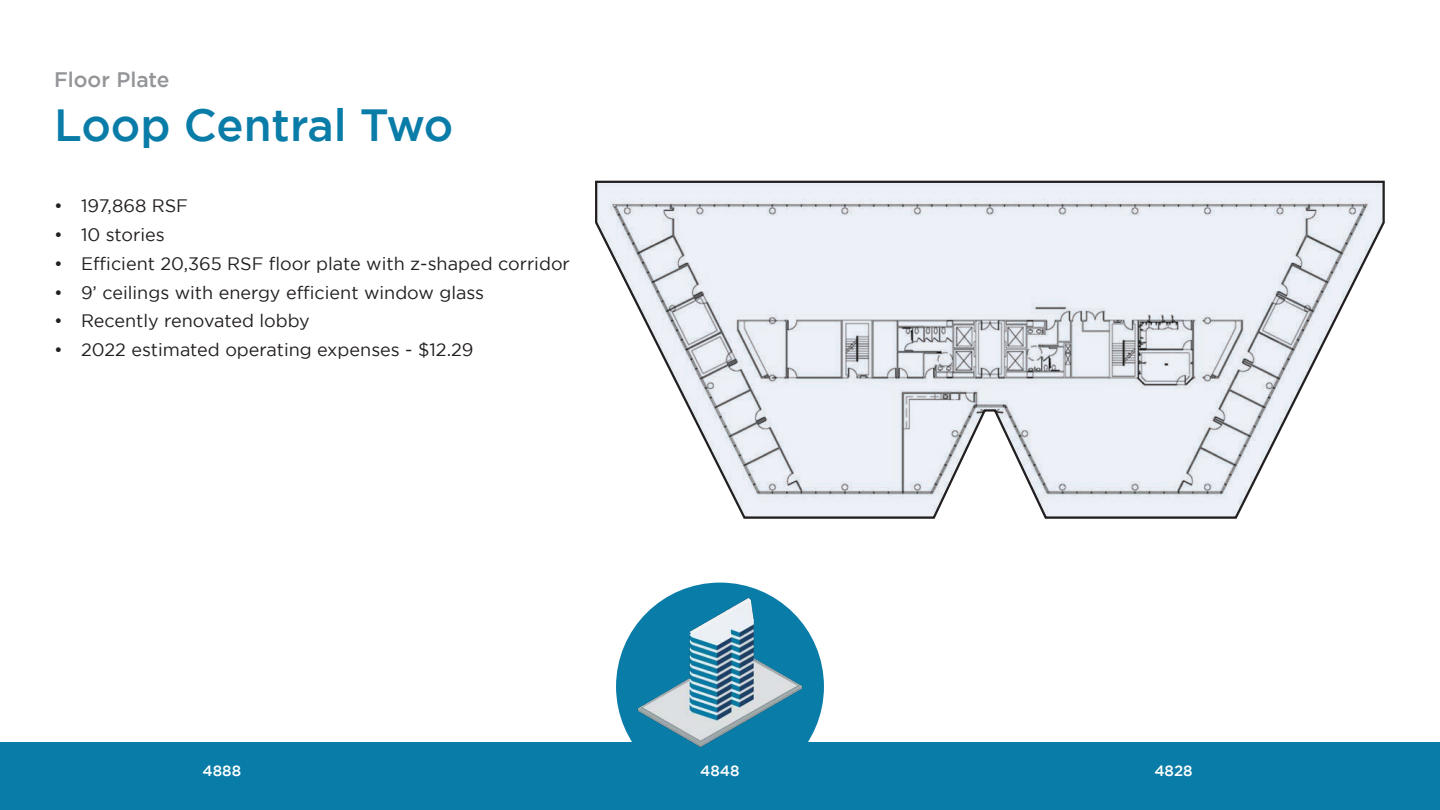
<style>
.page{position:relative;width:1440px;height:810px;background:#fff}
.page>*{position:absolute;margin:0;border:0;box-sizing:border-box;transform-origin:0 0}
._24_28_8_pt_Heading{font:500 45px "Gotham";color:#0a7ca8}
._12_16_pt_Subheading{font:500 21px "Gotham";color:#939598}
.t1{font:18px "Gotham";color:#231f20}
._10_14_pt_Body_Text{font:500 15px "Gotham";color:#fff}
</style>
<div class="page">
<div style="left:0;top:742px;width:1440px;height:68px;background:#0a7ca8"></div>
<div style="left:616px;top:583px;width:208px;height:207px;background:#0a7ca8;border-radius:50%"></div>
<svg style="left:595px;top:180px;width:790px;height:339px"></svg>
<img style="left:635px;top:596px;width:170px;height:152px">
<p class="_12_16_pt_Subheading" style="left:54px;top:68px;width:117px">Floor Plate</p>
<p class="_24_28_8_pt_Heading" style="left:54px;top:99px;width:401px">Loop Central Two</p>
<p class="t1" style="left:54px;top:196px;width:136px">• 197,868 RSF</p>
<p class="t1" style="left:54px;top:225px;width:112px">• 10 stories</p>
<p class="t1" style="left:54px;top:254px;width:517px">• Efficient 20,365 RSF floor plate with z-shaped corridor</p>
<p class="t1" style="left:54px;top:282px;width:432px">• 9’ ceilings with energy efficient window glass</p>
<p class="t1" style="left:54px;top:311px;width:257px">• Recently renovated lobby</p>
<p class="t1" style="left:54px;top:340px;width:421px">• 2022 estimated operating expenses - $12.29</p>
<p class="_10_14_pt_Body_Text" style="left:203px;top:762px;width:40px">4888</p>
<p class="_10_14_pt_Body_Text" style="left:700px;top:762px;width:41px">4848</p>
<p class="_10_14_pt_Body_Text" style="left:1154px;top:762px;width:40px">4828</p>
</div>
